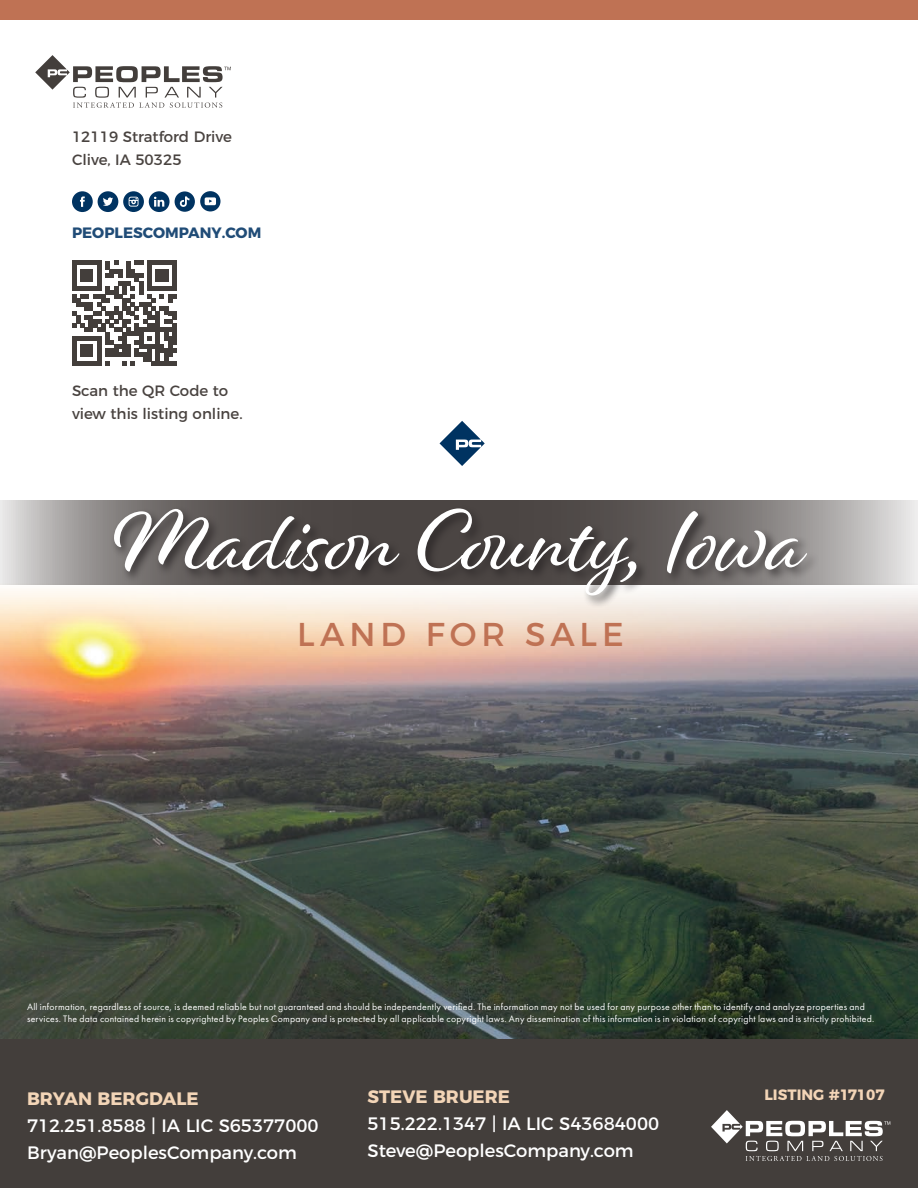
<style>
.page{position:relative;width:918px;height:1188px;background:#fff}
.page>*{position:absolute;margin:0;border:0;box-sizing:border-box;transform-origin:0 0}
.t1{font:33px "Montserrat";letter-spacing:.15em;color:#bf7254}
.t2{font:18px/27px "Montserrat";color:#fff}
.t3{font:700 18px "Montserrat";color:#f3d5b7}
.t4{font:15px/22.5px "Montserrat";color:#494340}
.t5{font:700 15px "Montserrat";color:#204c77}
.t6{font:700 15px "Montserrat";color:#f3d5b7}
.t7{font:9.75px/11.7px "Futura PT";letter-spacing:.025em;color:#fff}
.s1{font-weight:700;color:#f3d5b7}
</style>
<div class="page">
<img style="left:0;top:589px;width:918px;height:451px">
<div style="left:0;top:0;width:918px;height:19px;background:#bf7254"></div>
<svg style="left:440px;top:421px;width:45px;height:45px"></svg>
<svg style="left:461px;top:500px;width:457px;height:85px;background:#b3b1b0"></svg>
<svg style="left:0;top:500px;width:461px;height:85px;background:#a3a09f"></svg>
<div style="left:111px;top:506px;width:708px;height:102px;background:#231f20;opacity:.75"></div>
<svg style="left:114px;top:508px;width:693px;height:88px"></svg>
<svg style="left:35px;top:55px;width:196px;height:53px"></svg>
<svg style="left:72px;top:191px;width:148px;height:21px"></svg>
<div style="left:0;top:1040px;width:918px;height:148px;background:#433e3b"></div>
<svg style="left:711px;top:1110px;width:179px;height:51px"></svg>
<svg style="left:72px;top:261px;width:105px;height:104px"></svg>
<p class="t4" style="left:72px;top:124px;width:161px">12119 Stratford Drive<br>Clive, IA 50325</p>
<p class="t5" style="left:72px;top:221px;width:191px">PEOPLESCOMPANY.COM</p>
<p class="t4" style="left:72px;top:379px;width:158px">Scan the QR Code to</p>
<p class="t4" style="left:72px;top:401px;width:172px">view this listing online.</p>
<p class="t1" style="left:297px;top:608px;width:328px">LAND FOR SALE</p>
<p class="t7" style="left:27px;top:1001px;width:849px">All information, regardless of source, is deemed reliable but not guaranteed and should be independently verified. The information may not be used for any purpose other than to identify and analyze properties and services. The data contained herein is copyrighted by Peoples Company and is protected by all applicable copyright laws. Any dissemination of this information is in violation of copyright laws and is strictly prohibited.</p>
<p class="t2" style="left:27px;top:1084px;width:293px"><span class="s1">BRYAN BERGDALE<br></span>712.251.8588 | IA LIC S65377000</p>
<p class="t2" style="left:27px;top:1138px;width:271px">Bryan@PeoplesCompany.com</p>
<p class="t3" style="left:368px;top:1082px;width:144px">STEVE BRUERE</p>
<p class="t6" style="left:765px;top:1082px;width:122px">LISTING #17107</p>
<p class="t2" style="left:368px;top:1108px;width:293px">515.222.1347 | IA LIC S43684000</p>
<p class="t2" style="left:368px;top:1135px;width:268px">Steve@PeoplesCompany.com</p>
</div>
